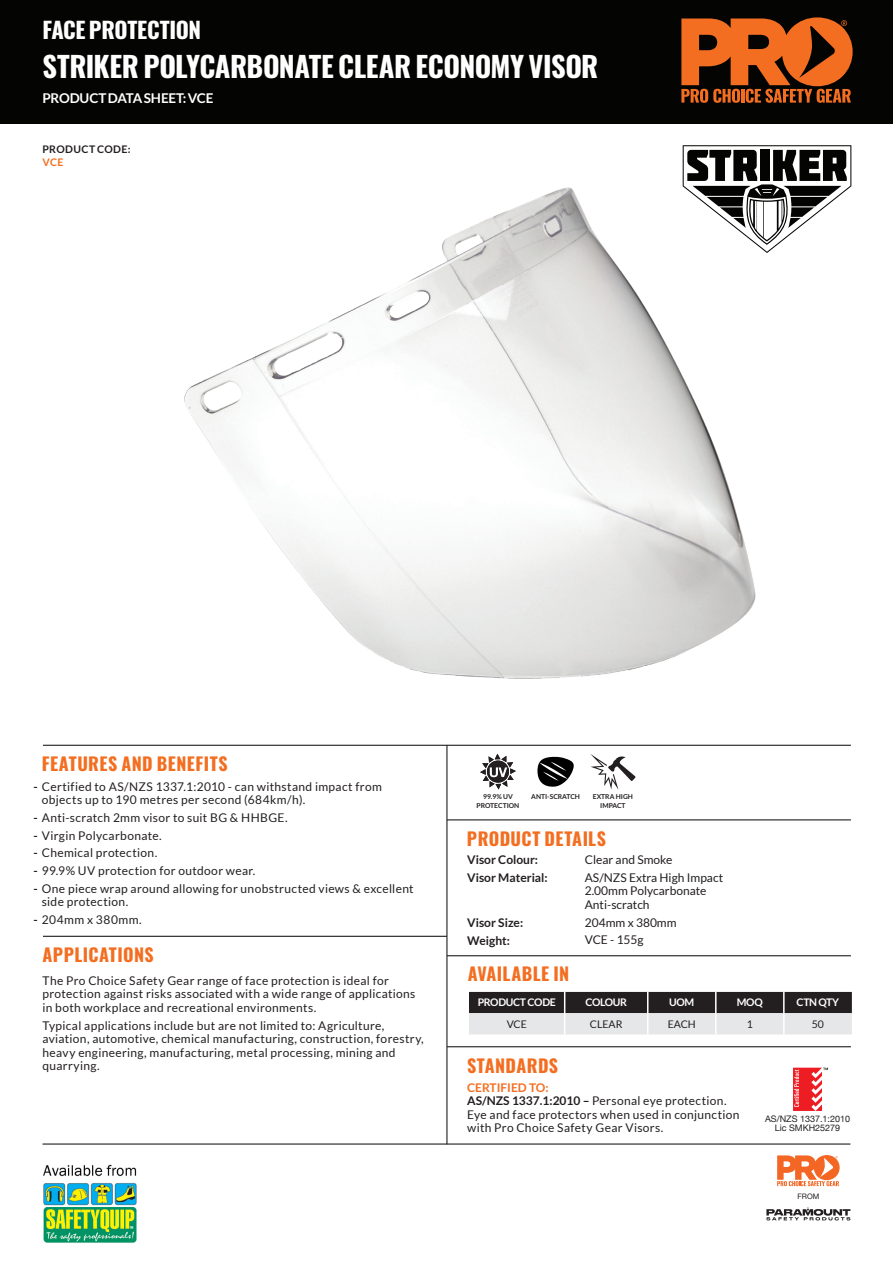
<style>
.page{position:relative;width:893px;height:1263px;background:#fff}
.page>*{position:absolute;margin:0;border:0;box-sizing:border-box;transform-origin:0 0}
.t1{font:700 28.5px "Oswald";letter-spacing:-.015em;color:#fff}
.t2{font:700 22.5px "Oswald";letter-spacing:-.02em;color:#fff}
.t3{font:700 18px "Oswald";letter-spacing:.025em;color:#f36e21}
.t4{font:700 13.5px "Lato";letter-spacing:-.015em;color:#fff}
.t5{font:12px/13.5px "Lato";letter-spacing:.025em;color:#231f20}
.t6{font:12px/13.5px "Lato";color:#231f20}
.t7{font:700 12px "Lato";color:#231f20}
.t8{font:700 10.5px "Lato";letter-spacing:-.03em;color:#fff}
.t9{font:10.5px "Lato";color:#231f20}
.t10{font:700 10.5px/13.5px "Lato";letter-spacing:.04em;color:#231f20}
.t11{font:9px/9px "Helvetica Neue";color:#231f20;text-align:center}
.t12{font:7.5px "Helvetica Neue";color:#231f20}
.t13{font:700 6.75px/9px "Lato";color:#231f20;text-align:center}
.s1{color:#f36e21}
.s2{font-weight:700}
.s3{font-weight:700;color:#f36e21}
</style>
<div class="page">
<hr style="left:43px;top:1143px;width:807px;height:1px;background:#231f20">
<svg style="left:777px;top:1155px;width:63px;height:31px"></svg>
<svg style="left:766px;top:1207px;width:84px;height:13px"></svg>
<div style="left:0;top:0;width:893px;height:124px;background:#040503"></div>
<svg style="left:681px;top:17px;width:172px;height:86px"></svg>
<hr style="left:43px;top:745px;width:808px;height:1px;background:#231f20">
<hr style="left:446px;top:745px;width:1px;height:399px;background:#231f20">
<hr style="left:43px;top:936px;width:404px;height:1px;background:#231f20">
<hr style="left:447px;top:819px;width:404px;height:1px;background:#231f20">
<hr style="left:447px;top:955px;width:404px;height:1px;background:#231f20">
<hr style="left:447px;top:1046px;width:404px;height:1px;background:#231f20">
<svg style="left:469px;top:992px;width:383px;height:42px;background:#868486"></svg>
<hr style="left:783px;top:992px;width:2px;height:21px;background:#fff">
<svg style="left:793px;top:1068px;width:35px;height:43px"></svg>
<svg style="left:480px;top:754px;width:36px;height:35px"></svg>
<svg style="left:590px;top:754px;width:46px;height:36px"></svg>
<svg style="left:537px;top:756px;width:37px;height:31px"></svg>
<img style="left:184px;top:187px;width:571px;height:491px">
<svg style="left:683px;top:145px;width:168px;height:108px"></svg>
<img style="left:43px;top:1165px;width:94px;height:78px">
<p class="t2" style="left:43px;top:19px;width:160px">FACE PROTECTION</p>
<p class="t1" style="left:43px;top:51px;width:557px">STRIKER POLYCARBONATE CLEAR ECONOMY VISOR</p>
<p class="t4" style="left:43px;top:90px;width:172px">PRODUCT DATA SHEET: VCE</p>
<p class="t10" style="left:43px;top:142px;width:90px">PRODUCT CODE:<br><span class="s1">VCE</span></p>
<p class="t3" style="left:42px;top:755px;width:187px">FEATURES AND BENEFITS</p>
<p class="t5" style="left:42px;top:779px;width:342px;text-indent:-9px"><span class="s2">-</span> Certified to AS/NZS 1337.1:2010 - can withstand impact from objects up to 190 metres per second (684km/h).</p>
<p class="t5" style="left:33px;top:811px;width:256px"><span class="s2">-</span> Anti-scratch 2mm visor to suit BG &amp; HHBGE.</p>
<p class="t5" style="left:33px;top:828px;width:130px"><span class="s2">-</span> Virgin Polycarbonate.</p>
<p class="t5" style="left:33px;top:846px;width:125px"><span class="s2">-</span> Chemical protection.</p>
<p class="t5" style="left:33px;top:864px;width:224px"><span class="s2">-</span> 99.9% UV protection for outdoor wear.</p>
<p class="t5" style="left:42px;top:882px;width:373px;text-indent:-9px"><span class="s2">-</span> One piece wrap around allowing for unobstructed views &amp; excellent side protection.</p>
<p class="t5" style="left:33px;top:913px;width:110px"><span class="s2">-</span> 204mm x 380mm.</p>
<p class="t3" style="left:43px;top:945px;width:113px">APPLICATIONS</p>
<p class="t5" style="left:43px;top:974px;width:374px">The Pro Choice Safety Gear range of face protection is ideal for protection against risks associated with a wide range of applications in both workplace and recreational environments.</p>
<p class="t5" style="left:43px;top:1018px;width:383px">Typical applications include but are not limited to: Agriculture, aviation, automotive, chemical manufacturing, construction, forestry, heavy engineering, manufacturing, metal processing, mining and quarrying.</p>
<p class="t13" style="left:477px;top:792px;width:44px">99.9% UV<br>PROTECTION</p>
<p class="t13" style="left:593px;top:792px;width:42px">EXTRA HIGH<br>IMPACT</p>
<p class="t13" style="left:531px;top:792px;width:50px">ANTI-SCRATCH</p>
<p class="t3" style="left:467px;top:829px;width:141px">PRODUCT DETAILS</p>
<p class="t7" style="left:467px;top:853px;width:72px">Visor Colour:</p>
<p class="t7" style="left:467px;top:871px;width:82px">Visor Material:</p>
<p class="t7" style="left:467px;top:915px;width:57px">Visor Size:</p>
<p class="t7" style="left:467px;top:933px;width:44px">Weight:</p>
<p class="t6" style="left:585px;top:853px;width:89px">Clear and Smoke</p>
<p class="t6" style="left:585px;top:871px;width:140px">AS/NZS Extra High Impact<br>2.00mm Polycarbonate<br>Anti-scratch</p>
<p class="t6" style="left:585px;top:915px;width:93px">204mm x 380mm</p>
<p class="t5" style="left:585px;top:933px;width:60px">VCE - 155g</p>
<p class="t3" style="left:468px;top:964px;width:103px">AVAILABLE IN</p>
<p class="t8" style="left:478px;top:996px;width:80px">PRODUCT CODE</p>
<p class="t8" style="left:585px;top:996px;width:43px">COLOUR</p>
<p class="t8" style="left:669px;top:996px;width:27px">UOM</p>
<p class="t8" style="left:737px;top:996px;width:27px">MOQ</p>
<p class="t8" style="left:797px;top:996px;width:44px">CTN QTY</p>
<p class="t9" style="left:507px;top:1018px;width:22px">VCE</p>
<p class="t9" style="left:590px;top:1018px;width:34px">CLEAR</p>
<p class="t9" style="left:668px;top:1018px;width:30px">EACH</p>
<p class="t9" style="left:747px;top:1018px;width:8px">1</p>
<p class="t9" style="left:812px;top:1018px;width:14px">50</p>
<p class="t3" style="left:467px;top:1056px;width:93px">STANDARDS</p>
<p class="t5" style="left:467px;top:1081px;width:274px"><span class="s3">CERTIFIED TO:<br></span><span class="s2">AS/NZS 1337.1:2010 –</span> Personal eye protection.<br>Eye and face protectors when used in conjunction with Pro Choice Safety Gear Visors.</p>
<p class="t11" style="left:765px;top:1114px;width:87px">AS/NZS 1337.1:2010<br>Lic SMKH25279</p>
<p class="t12" style="left:797px;top:1191px;width:24px">FROM</p>
</div>
